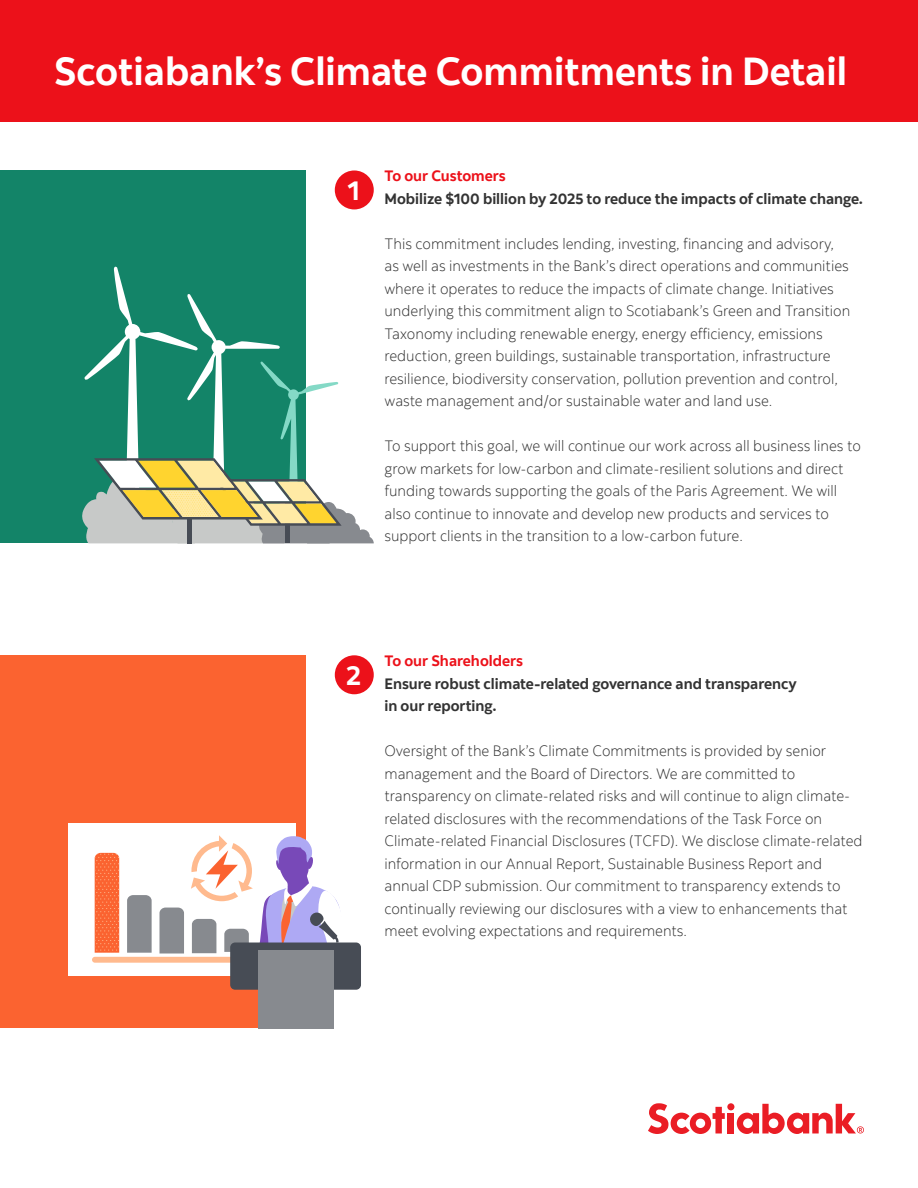
<style>
.page{position:relative;width:918px;height:1188px;background:#fff}
.page>*{position:absolute;margin:0;border:0;box-sizing:border-box;transform-origin:0 0}
.t1{font:700 39px "Scotia";color:#fff}
.t2{font:700 27px "Scotia";color:#fff}
.t3{font:300 15px/22.5px "Scotia";color:#333}
.t4{font:700 15px/22.5px "Scotia";color:#333}
.t5{font:700 15px "Scotia";color:#ec111a}
</style>
<div class="page">
<div style="left:0;top:170px;width:306px;height:373px;background:#138468"></div>
<div style="left:0;top:655px;width:306px;height:373px;background:#fb6330"></div>
<svg style="left:82px;top:267px;width:292px;height:276px"></svg>
<div style="left:68px;top:824px;width:228px;height:152px;background:#fff"></div>
<svg style="left:127px;top:895px;width:25px;height:58px"></svg>
<svg style="left:160px;top:908px;width:24px;height:46px"></svg>
<div style="left:92px;top:957px;width:159px;height:6px;background:#ffba8e;border-radius:3px"></div>
<div style="left:230px;top:943px;width:131px;height:47px;background:#474c55;border-radius:5px"></div>
<div style="left:258px;top:950px;width:76px;height:78px;background:#878a8f"></div>
<svg style="left:191px;top:835px;width:155px;height:125px"></svg>
<svg style="left:95px;top:853px;width:24px;height:100px;background:#fb6a38"></svg>
<div style="left:728px;top:1113px;width:6px;height:20px;background:#ea1d25"></div>
<div style="left:727px;top:1103px;width:7px;height:7px;background:#ea1d25;border-radius:50%"></div>
<svg style="left:648px;top:1103px;width:77px;height:31px"></svg>
<svg style="left:737px;top:1104px;width:127px;height:30px"></svg>
<div style="left:0;top:0;width:918px;height:122px;background:#ec111a"></div>
<div style="left:335px;top:170px;width:39px;height:39px;background:#ec111a;border-radius:50%"></div>
<div style="left:335px;top:655px;width:39px;height:39px;background:#ec111a;border-radius:50%"></div>
<h1 class="t1" style="left:54px;top:47px;width:795px">Scotiabank’s Climate Commitments in Detail</h1>
<h2 class="t2" style="left:347px;top:173px;width:14px">1</h2>
<p class="t5" style="left:384px;top:167px;width:123px">To our Customers</p>
<p class="t4" style="left:384px;top:187px;width:480px">Mobilize $100 billion by 2025 to reduce the impacts of climate change.</p>
<p class="t3" style="left:384px;top:232px;width:467px">This commitment includes lending, investing, financing and advisory, as well as investments in the Bank’s direct operations and communities where it operates to reduce the impacts of climate change. Initiatives underlying this commitment align to Scotiabank’s Green and Transition Taxonomy including renewable energy, energy efficiency, emissions reduction, green buildings, sustainable transportation, infrastructure resilience, biodiversity conservation, pollution prevention and control, waste management and/or sustainable water and land use.</p>
<p class="t3" style="left:384px;top:435px;width:478px">To support this goal, we will continue our work across all business lines to grow markets for low-carbon and climate-resilient solutions and direct funding towards supporting the goals of the Paris Agreement. We will also continue to innovate and develop new products and services to support clients in the transition to a low-carbon future.</p>
<h2 class="t2" style="left:346px;top:658px;width:16px">2</h2>
<p class="t5" style="left:384px;top:652px;width:140px">To our Shareholders</p>
<p class="t4" style="left:384px;top:672px;width:414px">Ensure robust climate-related governance and transparency in our reporting.</p>
<p class="t3" style="left:384px;top:740px;width:480px">Oversight of the Bank’s Climate Commitments is provided by senior management and the Board of Directors. We are committed to transparency on climate-related risks and will continue to align climate&shy;related disclosures with the recommendations of the Task Force on Climate-related Financial Disclosures (TCFD). We disclose climate-related information in our Annual Report, Sustainable Business Report and annual CDP submission. Our commitment to transparency extends to continually reviewing our disclosures with a view to enhancements that meet evolving expectations and requirements.</p>
</div>
